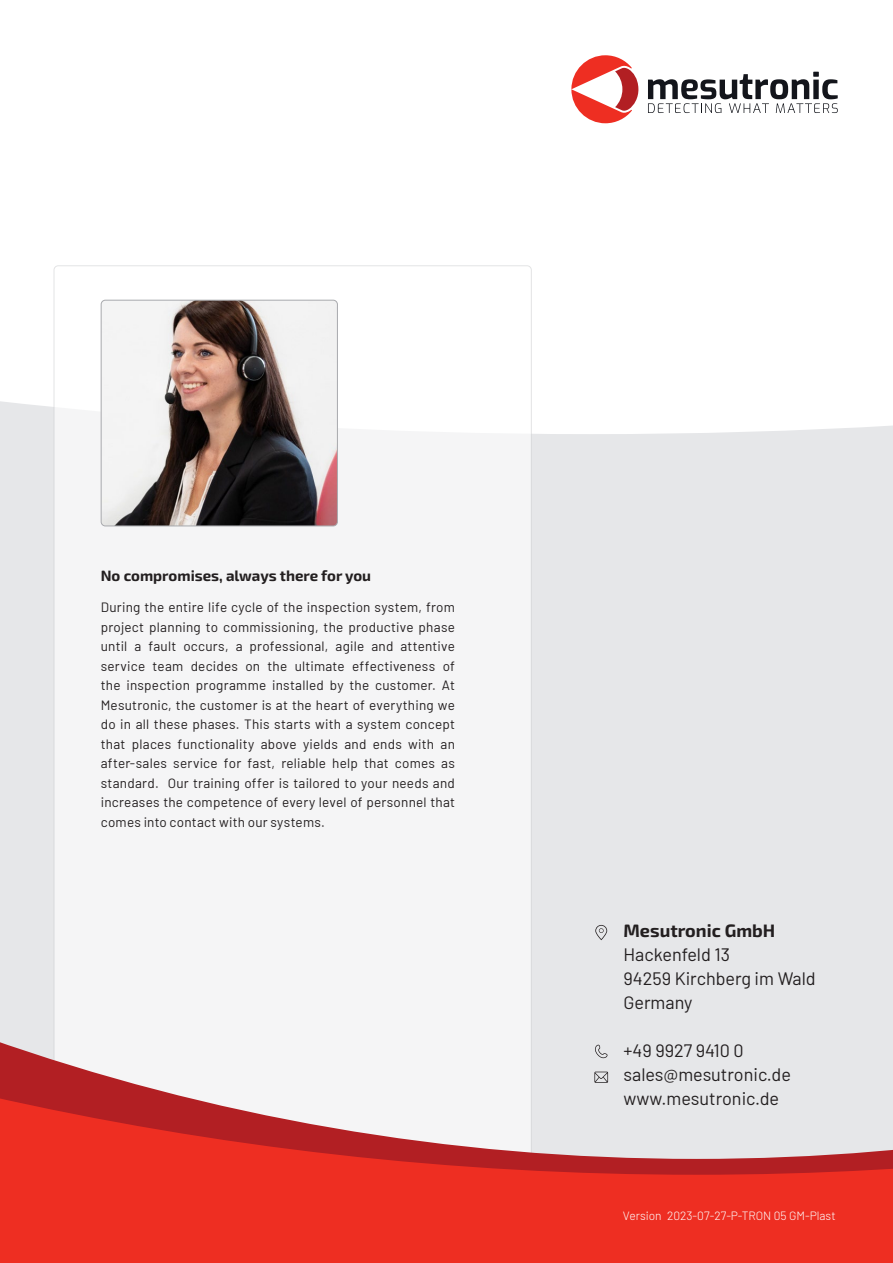
<style>
.page{position:relative;width:893px;height:1263px;background:#fff}
.page>*{position:absolute;margin:0;border:0;box-sizing:border-box;transform-origin:0 0}
.t1{font:18px "Barlow";color:#231f20}
.t2{font:700 18px "Exo 2";color:#231f20}
.t3{font:700 15px "Exo 2";color:#231f20}
.blocksatz-infoblatt{font:13.5px/19.5px "Barlow";letter-spacing:.015em;color:#231f20;text-align:justify}
.t4{font:300 12px "Barlow";color:#fff}
</style>
<div class="page">
<div style="left:0;top:383px;width:893px;height:655px;background:#e6e7e9"></div>
<svg style="left:54px;top:265px;width:478px;height:773px"></svg>
<div style="left:0;top:1175px;width:893px;height:88px;background:#ee2e22"></div>
<svg style="left:0;top:1038px;width:893px;height:137px"></svg>
<svg style="left:571px;top:55px;width:68px;height:68px"></svg>
<svg style="left:648px;top:72px;width:190px;height:41px"></svg>
<img style="left:101px;top:300px;width:236px;height:226px">
<div style="left:101px;top:300px;width:237px;height:226px;border:1px solid #a8a9ad;border-radius:4px"></div>
<svg style="left:594px;top:1071px;width:14px;height:12px"></svg>
<svg style="left:595px;top:1045px;width:12px;height:13px"></svg>
<svg style="left:595px;top:925px;width:12px;height:15px"></svg>
<p class="t3" style="left:101px;top:565px;width:272px">No compromises, always there for you</p>
<p class="blocksatz-infoblatt" style="left:101px;top:596px;width:356px">During the entire life cycle of the inspection system, from project planning to commissioning, the productive phase until a fault occurs, a professional, agile and attentive service team decides on the ultimate effectiveness of the inspection programme installed by the customer. At Mesutronic, the customer is at the heart of everything we do in all these phases. This starts with a system concept that places functionality above yields and ends with an after-sales service for fast, reliable help that comes as standard. Our training offer is tailored to your needs and increases the competence of every level of personnel that comes into contact with our systems.</p>
<p class="t2" style="left:623px;top:918px;width:153px">Mesutronic GmbH</p>
<p class="t1" style="left:623px;top:942px;width:108px">Hackenfeld 13</p>
<p class="t1" style="left:623px;top:966px;width:194px">94259 Kirchberg im Wald</p>
<p class="t1" style="left:623px;top:990px;width:71px">Germany</p>
<p class="t1" style="left:623px;top:1038px;width:122px">+49 9927 9410 0</p>
<p class="t1" style="left:623px;top:1062px;width:169px">sales@mesutronic.de</p>
<p class="t1" style="left:623px;top:1086px;width:157px">www.mesutronic.de</p>
<p class="t4" style="left:623px;top:1207px;width:214px">Version 2023-07-27-P-TRON 05 GM-Plast</p>
</div>
